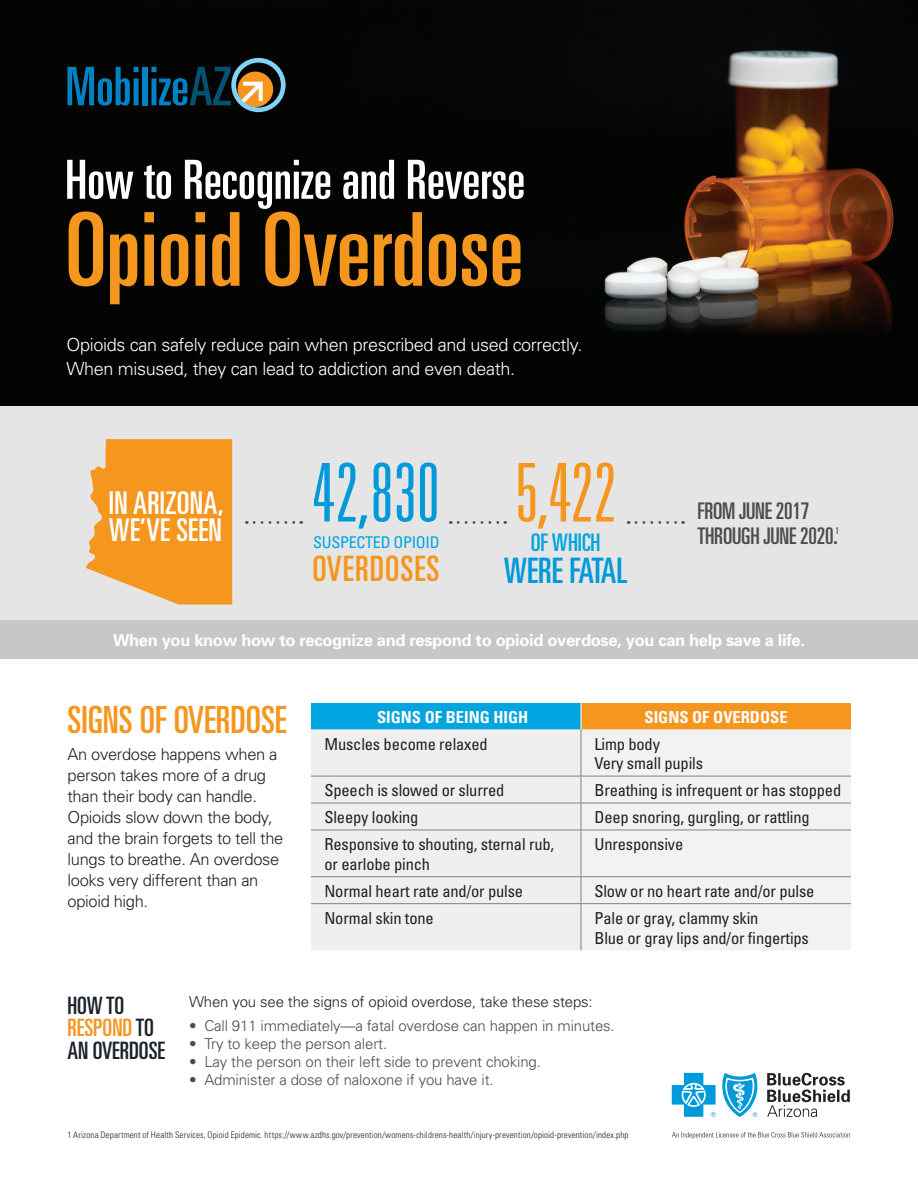
<style>
.page{position:relative;width:918px;height:1188px;background:#fff}
.page>*{position:absolute;margin:0;border:0;box-sizing:border-box;transform-origin:0 0}
.t1{font:ultra-condensed 102px "Univers";color:#f5961e}
.t2{font:300 ultra-condensed 81px "Univers";color:#009ada}
.t3{font:300 ultra-condensed 81px "Univers";color:#f5961e}
.t4{font:ultra-condensed 54px "Univers";color:#fff}
.t5{font:ultra-condensed 37.5px "Univers";color:#f5961e}
.t6{font:ultra-condensed 35.1px "Univers";color:#009ada}
.t7{font:ultra-condensed 35.1px "Univers";letter-spacing:.03em;color:#f5961e}
.t8{font:ultra-condensed 31.35px/27px "Univers";letter-spacing:.01em;color:#fff}
.t9{font:ultra-condensed 24.3px "Univers";color:#00a5df}
.t10{font:ultra-condensed 24px/22.5px "Univers";color:#1b2229}
.t11{font:ultra-condensed 22.95px/24.3px "Univers";letter-spacing:-.01em;color:#4b4c4d}
.t12{font:300 18px "Univers";letter-spacing:-.02em;color:#fff}
.t13{font:condensed 16.5px/19.8px "Univers";letter-spacing:-.01em;color:#231f20}
.t14{font:300 16.5px/21px "Univers";letter-spacing:-.02em;color:#231f20}
.t15{font:700 16.5px "Univers";letter-spacing:-.02em;color:#fff}
.t16{font:700 condensed 16.5px "Univers";color:#fff}
.t17{font:condensed 16.2px "Univers";letter-spacing:-.02em;color:#00a5df}
.t18{font:300 15px "Univers";letter-spacing:-.01em;color:#4b4c4d}
.t19{font:300 15px "Univers";letter-spacing:-.01em;color:#231f20}
.t20{font:ultra-condensed 9.45px "Univers";color:#4b4c4d}
.t21{font:300 condensed 9px "Univers";letter-spacing:.015em;color:#231f20}
.s1{color:#f5961e}
</style>
<div class="page">
<div style="left:0;top:241px;width:918px;height:166px;background:#020305"></div>
<img style="left:0;top:0;width:918px;height:333px">
<div style="left:0;top:407px;width:918px;height:215px;background:#e6e5e5"></div>
<div style="left:0;top:620px;width:918px;height:39px;background:#c8c7c6"></div>
<svg style="left:767px;top:1073px;width:83px;height:44px"></svg>
<svg style="left:672px;top:1073px;width:86px;height:44px"></svg>
<svg style="left:672px;top:1132px;width:178px;height:7px"></svg>
<svg style="left:68px;top:67px;width:71px;height:39px;background:#014567"></svg>
<div style="left:143px;top:67px;width:5px;height:38px;background:#0082c5"></div>
<svg style="left:151px;top:58px;width:135px;height:54px;background:#304240"></svg>
<svg style="left:254px;top:521px;width:48px;height:3px"></svg>
<svg style="left:636px;top:521px;width:48px;height:3px"></svg>
<svg style="left:458px;top:521px;width:48px;height:3px"></svg>
<svg style="left:86px;top:439px;width:146px;height:166px;background:#f3a037"></svg>
<div style="left:311px;top:703px;width:270px;height:26px;background:#00a5df"></div>
<div style="left:581px;top:703px;width:270px;height:26px;background:#f5961e"></div>
<div style="left:311px;top:729px;width:270px;height:221px;background:#eeefee"></div>
<div style="left:582px;top:729px;width:269px;height:221px;background:#f1f2f1"></div>
<svg style="left:581px;top:703px;width:1px;height:26px"></svg>
<hr style="left:311px;top:776px;width:270px;height:1px;background:#808285">
<hr style="left:581px;top:776px;width:270px;height:1px;background:#808285">
<hr style="left:311px;top:803px;width:270px;height:1px;background:#808285">
<hr style="left:581px;top:803px;width:270px;height:1px;background:#808285">
<hr style="left:311px;top:830px;width:270px;height:1px;background:#808285">
<hr style="left:581px;top:830px;width:270px;height:1px;background:#808285">
<hr style="left:311px;top:876px;width:270px;height:1px;background:#808285">
<hr style="left:581px;top:876px;width:270px;height:1px;background:#808285">
<hr style="left:581px;top:729px;width:1px;height:47px;background:#808285">
<svg style="left:581px;top:776px;width:1px;height:54px"></svg>
<hr style="left:581px;top:830px;width:1px;height:47px;background:#808285">
<svg style="left:581px;top:877px;width:1px;height:26px"></svg>
<hr style="left:581px;top:904px;width:1px;height:46px;background:#808285">
<hr style="left:311px;top:903px;width:270px;height:1px;background:#808285">
<hr style="left:581px;top:903px;width:270px;height:1px;background:#808285">
<p class="t4" style="left:65px;top:149px;width:462px">How to Recognize and Reverse</p>
<p class="t1" style="left:65px;top:192px;width:460px">Opioid Overdose</p>
<p class="t12" style="left:67px;top:333px;width:517px">Opioids can safely reduce pain when prescribed and used correctly.</p>
<p class="t12" style="left:67px;top:357px;width:450px">When misused, they can lead to addiction and even death.</p>
<p class="t8" style="left:109px;top:489px;width:116px">IN ARIZONA,<br>WE’VE SEEN</p>
<p class="t2" style="left:312px;top:451px;width:129px">42,830</p>
<p class="t17" style="left:313px;top:532px;width:128px">SUSPECTED OPIOID</p>
<p class="t7" style="left:312px;top:548px;width:129px">OVERDOSES</p>
<p class="t3" style="left:515px;top:451px;width:102px">5,422</p>
<p class="t9" style="left:531px;top:528px;width:71px">OF WHICH</p>
<p class="t6" style="left:504px;top:551px;width:125px">WERE FATAL</p>
<p class="t11" style="left:697px;top:499px;width:142px">FROM JUNE 2017<br>THROUGH JUNE 2020.</p>
<p class="t20" style="left:835px;top:525px;width:5px">1</p>
<p class="t15" style="left:113px;top:629px;width:693px">When you know how to recognize and respond to opioid overdose, you can help save a life.</p>
<p class="t5" style="left:68px;top:698px;width:221px">SIGNS OF OVERDOSE</p>
<p class="t14" style="left:68px;top:743px;width:217px">An overdose happens when a person takes more of a drug than their body can handle.<br>Opioids slow down the body, and the brain forgets to tell the lungs to breathe. An overdose looks very different than an opioid high.</p>
<p class="t16" style="left:377px;top:707px;width:153px">SIGNS OF BEING HIGH</p>
<p class="t16" style="left:645px;top:707px;width:145px">SIGNS OF OVERDOSE</p>
<p class="t13" style="left:324px;top:733px;width:165px">Muscles become relaxed</p>
<p class="t13" style="left:594px;top:733px;width:67px">Limp body</p>
<p class="t13" style="left:594px;top:753px;width:110px">Very small pupils</p>
<p class="t13" style="left:324px;top:780px;width:181px">Speech is slowed or slurred</p>
<p class="t13" style="left:594px;top:780px;width:248px">Breathing is infrequent or has stopped</p>
<p class="t13" style="left:324px;top:807px;width:96px">Sleepy looking</p>
<p class="t13" style="left:594px;top:807px;width:217px">Deep snoring, gurgling, or rattling</p>
<p class="t13" style="left:324px;top:834px;width:231px">Responsive to shouting, sternal rub, or earlobe pinch</p>
<p class="t13" style="left:594px;top:834px;width:90px">Unresponsive</p>
<p class="t13" style="left:324px;top:881px;width:200px">Normal heart rate and/or pulse</p>
<p class="t13" style="left:594px;top:881px;width:222px">Slow or no heart rate and/or pulse</p>
<p class="t13" style="left:324px;top:908px;width:111px">Normal skin tone</p>
<p class="t13" style="left:594px;top:908px;width:166px">Pale or gray, clammy skin</p>
<p class="t13" style="left:594px;top:927px;width:216px">Blue or gray lips and/or fingertips</p>
<p class="t10" style="left:68px;top:994px;width:99px">HOW TO<br><span class="s1">RESPOND</span> TO<br>AN OVERDOSE</p>
<p class="t19" style="left:189px;top:992px;width:405px">When you see the signs of opioid overdose, take these steps:</p>
<p class="t18" style="left:189px;top:1017px;width:427px">• Call 911 immediately—a fatal overdose can happen in minutes.</p>
<p class="t18" style="left:189px;top:1035px;width:200px">• Try to keep the person alert.</p>
<p class="t18" style="left:189px;top:1053px;width:353px">• Lay the person on their left side to prevent choking.</p>
<p class="t18" style="left:189px;top:1071px;width:306px">• Administer a dose of naloxone if you have it.</p>
<p class="t21" style="left:68px;top:1129px;width:563px">1 Arizona Department of Health Services, Opioid Epidemic. https://www.azdhs.gov/prevention/womens-childrens-health/injury-prevention/opioid-prevention/index.php</p>
</div>
